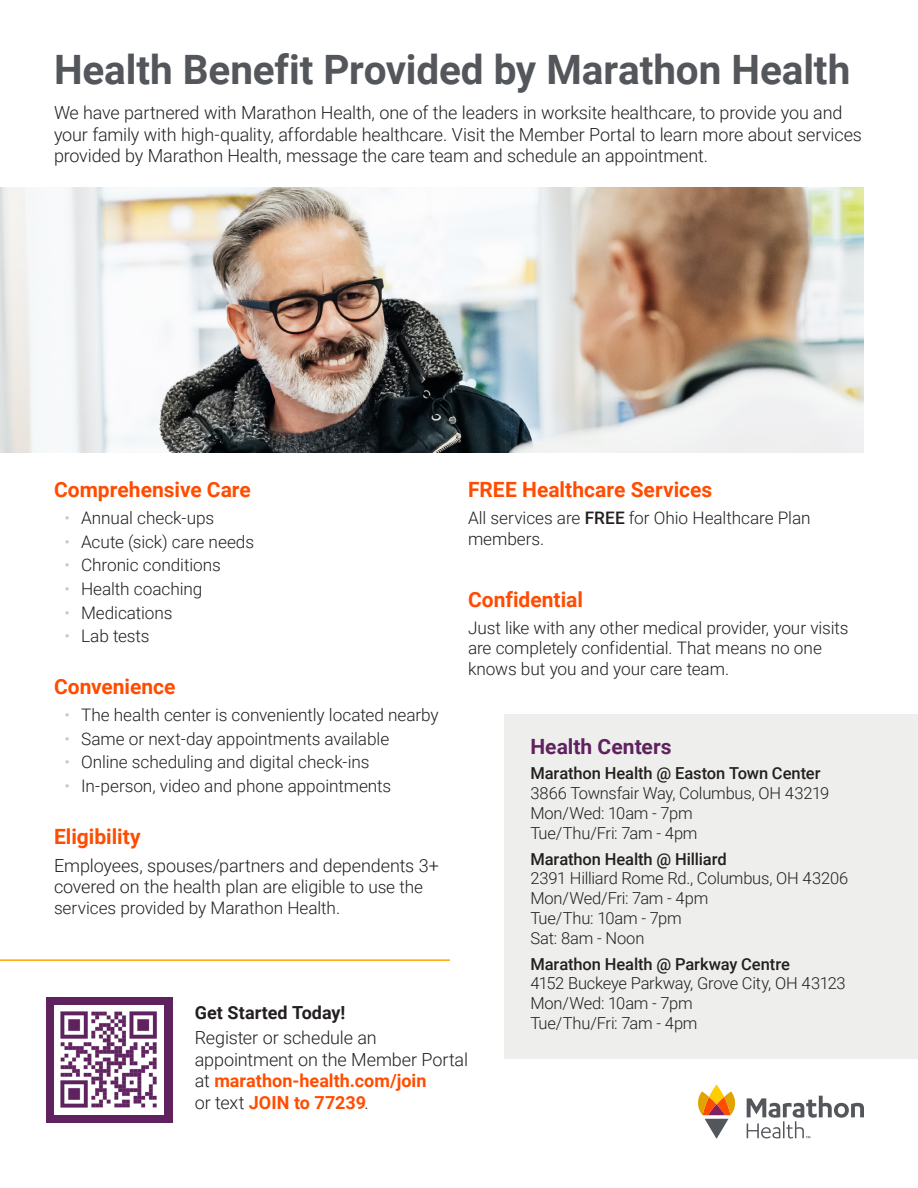
<style>
.page{position:relative;width:918px;height:1188px;background:#fff}
.page>*{position:absolute;margin:0;border:0;box-sizing:border-box;transform-origin:0 0}
.t1{font:700 40.5px "Roboto";letter-spacing:-.005em;color:#53565a}
.t2{font:700 21px "Roboto";color:#ff4c00}
.t3{font:700 21px "Roboto";letter-spacing:.005em;color:#60225f}
.t4{font:300 18px/21.6px "Roboto";letter-spacing:-.01em;color:#231f20}
.t5{font:700 18px "Roboto";letter-spacing:.005em;color:#231f20}
.t6{font:300 17.25px/20.7px "Roboto";letter-spacing:-.005em;color:#231f20}
.t7{font:300 16.5px/19.8px "Roboto";letter-spacing:-.015em;color:#231f20}
.s1{color:#c8c8c3}
.s2{font-size:17.25px}
.s3{font-weight:500}
.s4{font-weight:700;color:#ff4d00}
</style>
<div class="page">
<svg style="left:709px;top:1084px;width:15px;height:20px"></svg>
<svg style="left:698px;top:1091px;width:37px;height:47px"></svg>
<svg style="left:747px;top:1096px;width:117px;height:42px"></svg>
<hr style="left:0;top:959px;width:450px;height:2px;background:#ffa300">
<div style="left:504px;top:714px;width:414px;height:344px;background:#eeeeed"></div>
<img style="left:0;top:188px;width:864px;height:264px">
<div style="left:46px;top:997px;width:126px;height:126px;background:#60225f"></div>
<img style="left:54px;top:1005px;width:110px;height:110px">
<p class="t1" style="left:54px;top:42px;width:798px">Health Benefit Provided by Marathon Health</p>
<p class="t4" style="left:54px;top:101px;width:809px">We have partnered with Marathon Health, one of the leaders in worksite healthcare, to provide you and your family with high-quality, affordable healthcare. Visit the Member Portal to learn more about services provided by Marathon Health, message the care team and schedule an appointment.</p>
<p class="t2" style="left:54px;top:475px;width:198px">Comprehensive Care</p>
<p class="t6" style="left:64px;top:507px;width:151px"><span class="s1">•</span> Annual check-ups</p>
<p class="t6" style="left:64px;top:530px;width:191px"><span class="s1">•</span> Acute (sick) care needs</p>
<p class="t6" style="left:64px;top:554px;width:158px"><span class="s1">•</span> Chronic conditions</p>
<p class="t6" style="left:64px;top:578px;width:139px"><span class="s1">•</span> Health coaching</p>
<p class="t6" style="left:64px;top:601px;width:110px"><span class="s1">•</span> Medications</p>
<p class="t6" style="left:64px;top:625px;width:87px"><span class="s1">•</span> Lab tests</p>
<p class="t2" style="left:54px;top:672px;width:123px">Convenience</p>
<p class="t6" style="left:64px;top:704px;width:376px"><span class="s1">•</span> The health center is conveniently located nearby</p>
<p class="t6" style="left:64px;top:727px;width:326px"><span class="s1">•</span> Same or next-day appointments available</p>
<p class="t6" style="left:64px;top:751px;width:307px"><span class="s1">•</span> Online scheduling and digital check-ins</p>
<p class="t6" style="left:64px;top:775px;width:328px"><span class="s1">•</span> In-person, video and phone appointments</p>
<p class="t2" style="left:54px;top:822px;width:88px">Eligibility</p>
<p class="t4" style="left:54px;top:854px;width:386px">Employees, spouses/partners and dependents 3+ covered on the health plan are eligible <span class="s2">to use the</span></p>
<p class="t6" style="left:54px;top:897px;width:288px">services provided by Marathon Health.</p>
<p class="t2" style="left:468px;top:475px;width:246px">FREE Healthcare Services</p>
<p class="t6" style="left:468px;top:507px;width:344px">All services are <span class="s3">FREE</span> for Ohio Healthcare Plan members.</p>
<p class="t2" style="left:468px;top:585px;width:116px">Confidential</p>
<p class="t6" style="left:468px;top:616px;width:382px">Just like with any other medical provider, your visits are completely confidential. That means no one knows but you and your care team.</p>
<p class="t3" style="left:530px;top:731px;width:143px">Health Centers</p>
<p class="t7" style="left:530px;top:763px;width:300px"><span class="s3">Marathon Health @ Easton Town Center<br></span>3866 Townsfair Way, Columbus, OH 43219<br>Mon/Wed: 10am - 7pm<br>Tue/Thu/Fri: 7am - 4pm</p>
<p class="t7" style="left:530px;top:848px;width:319px"><span class="s3">Marathon Health @ Hilliard<br></span>2391 Hilliard Rome Rd., Columbus, OH 43206<br>Mon/Wed/Fri: 7am - 4pm<br>Tue/Thu: 10am - 7pm<br>Sat: 8am - Noon</p>
<p class="t7" style="left:530px;top:953px;width:317px"><span class="s3">Marathon Health @ Parkway Centre<br></span>4152 Buckeye Parkway, Grove City, OH 43123<br>Mon/Wed: 10am - 7pm<br>Tue/Thu/Fri: 7am - 4pm</p>
<p class="t5" style="left:195px;top:1000px;width:152px">Get Started Today!</p>
<p class="t4" style="left:195px;top:1026px;width:275px">Register or schedule an appointment on the Member Portal at <span class="s4">marathon-health.com/join<br></span>or text <span class="s4">JOIN to 77239</span>.</p>
</div>
